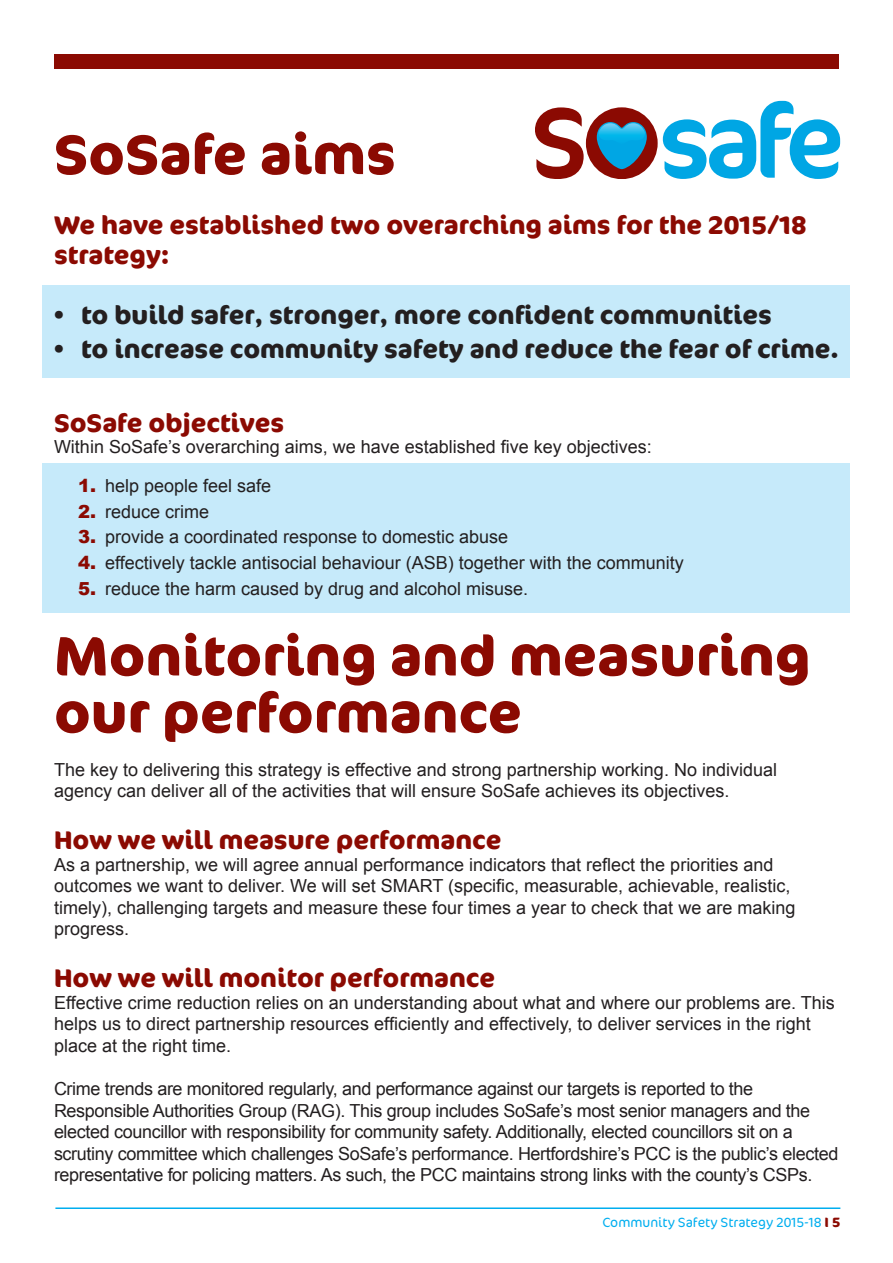
<style>
.page{position:relative;width:893px;height:1263px;background:#fff}
.page>*{position:absolute;margin:0;border:0;box-sizing:border-box;transform-origin:0 0}
.t1{font:700 55.5px/57px "Cocon CE";color:#8b0a02}
.t2{font:700 25.5px/30px "Cocon CE";color:#8b0a02}
.t3{font:700 25.5px "Cocon CE";color:#231f20}
.t4{font:18px/21.6px "Arial";color:#231f20}
.t5{font:18px/21.6px "Arial";letter-spacing:-.02em;color:#231f20}
.t6{font:300 13.5px "Cocon CE";color:#00aeef}
.s1{font-weight:900;color:#8b0a02}
.s2{font-weight:700;color:#8b0a02}
</style>
<div class="page">
<div style="left:42px;top:286px;width:808px;height:92px;background:#c6eafa"></div>
<div style="left:42px;top:463px;width:808px;height:150px;background:#c6eafa"></div>
<hr style="left:55px;top:1207px;width:785px;height:2px;background:#00aeef">
<div style="left:54px;top:54px;width:785px;height:14px;background:#8b0a02"></div>
<svg style="left:663px;top:101px;width:177px;height:78px"></svg>
<svg style="left:535px;top:107px;width:49px;height:72px"></svg>
<div style="left:586px;top:107px;width:72px;height:72px;background:#8b0a02;border-radius:50%"></div>
<svg style="left:597px;top:122px;width:50px;height:47px"></svg>
<p class="t1" style="left:54px;top:124px;width:343px">SoSafe aims</p>
<p class="t2" style="left:54px;top:209px;width:754px">We have established two overarching aims for the 2015/18 strategy:</p>
<p class="t3" style="left:54px;top:297px;width:719px">• to build safer, stronger, more confident communities</p>
<p class="t3" style="left:54px;top:331px;width:786px">• to increase community safety and reduce the fear of crime.</p>
<p class="t2" style="left:54px;top:407px;width:232px">SoSafe objectives</p>
<p class="t4" style="left:54px;top:436px;width:599px">Within SoSafe’s overarching aims, we have established five key objectives:</p>
<p class="t4" style="left:78px;top:475px;width:195px"><span class="s1">1.</span> help people feel safe</p>
<p class="t4" style="left:78px;top:501px;width:133px"><span class="s1">2.</span> reduce crime</p>
<p class="t4" style="left:78px;top:526px;width:432px"><span class="s1">3.</span> provide a coordinated response to domestic abuse</p>
<p class="t4" style="left:78px;top:552px;width:607px"><span class="s1">4.</span> effectively tackle antisocial behaviour (ASB) together with the community</p>
<p class="t4" style="left:78px;top:578px;width:452px"><span class="s1">5.</span> reduce the harm caused by drug and alcohol misuse.</p>
<p class="t1" style="left:54px;top:626px;width:758px">Monitoring and measuring our performance</p>
<p class="t4" style="left:54px;top:759px;width:724px">The key to delivering this strategy is effective and strong partnership working. No individual agency can deliver all of the activities that will ensure SoSafe achieves its objectives.</p>
<p class="t2" style="left:54px;top:824px;width:449px">How we will measure performance</p>
<p class="t4" style="left:54px;top:853px;width:743px">As a partnership, we will agree annual performance indicators that reflect the priorities and outcomes we want to deliver. We will set SMART (specific, measurable, achievable, realistic, timely), challenging targets and measure these four times a year to check that we are making progress.</p>
<p class="t2" style="left:54px;top:962px;width:443px">How we will monitor performance</p>
<p class="t4" style="left:54px;top:991px;width:782px">Effective crime reduction relies on an understanding about what and where our problems are. This helps us to direct partnership resources efficiently and effectively, to deliver services in the right place at the right time.</p>
<p class="t5" style="left:54px;top:1078px;width:786px">Crime trends are monitored regularly, and performance against our targets is reported to the Responsible Authorities Group (RAG). This group includes SoSafe’s most senior managers and the elected councillor with responsibility for community safety. Additionally, elected councillors sit on a scrutiny committee which challenges SoSafe’s performance. Hertfordshire’s PCC is the public’s elected representative for policing matters. As such, the PCC maintains strong links with the county’s CSPs.</p>
<p class="t6" style="left:602px;top:1212px;width:240px">Community Safety Strategy 2015-18 <span class="s2">I 5</span></p>
</div>
